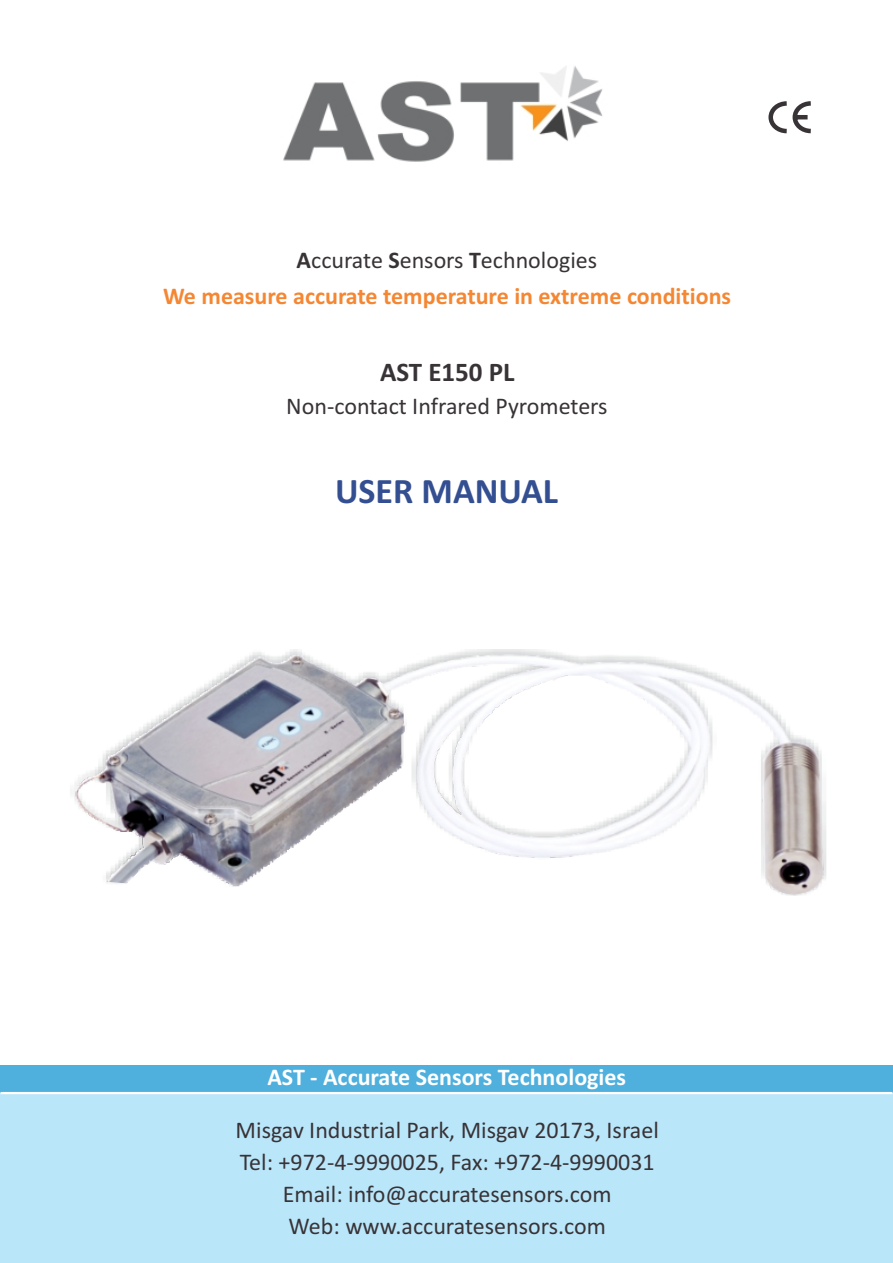
<style>
.page{position:relative;width:893px;height:1263px;background:#fff}
.page>*{position:absolute;margin:0;border:0;box-sizing:border-box;transform-origin:0 0}
.t1{font:700 36px "Calibri";color:#334f91}
.t2{font:700 27px "Calibri";color:#383336}
.t3{font:24px/32.2px "Calibri";color:#383336;text-align:center}
.t4{font:700 24px "Calibri";color:#f58733}
.t5{font:700 24px "Calibri";color:#fff}
.s1{font-weight:700}
</style>
<div class="page">
<img style="left:283px;top:66px;width:320px;height:96px">
<div style="left:0;top:1093px;width:892px;height:170px;background:#bae6fa"></div>
<div style="left:0;top:1066px;width:892px;height:27px;background:#4fb0de"></div>
<hr style="left:0;top:1092px;width:892px;height:2px;background:#fff">
<svg style="left:768px;top:101px;width:43px;height:33px"></svg>
<img style="left:74px;top:654px;width:752px;height:242px">
<p class="t3" style="left:297px;top:245px;width:302px"><span class="s1">A</span>ccurate <span class="s1">S</span>ensors <span class="s1">T</span>echnologies</p>
<p class="t4" style="left:163px;top:286px;width:570px">We measure accurate temperature in extreme conditions</p>
<p class="t2" style="left:380px;top:361px;width:136px">AST E150 PL</p>
<p class="t3" style="left:286px;top:391px;width:323px">Non-contact Infrared Pyrometers</p>
<h1 class="t1" style="left:335px;top:476px;width:225px">USER MANUAL</h1>
<p class="t5" style="left:267px;top:1067px;width:360px">AST - Accurate Sensors Technologies</p>
<p class="t3" style="left:236px;top:1115px;width:425px">Misgav Industrial Park, Misgav 20173, Israel Tel: +972-4-9990025, Fax: +972-4-9990031<br>Email: info@accuratesensors.com<br>Web: www.accuratesensors.com</p>
</div>
